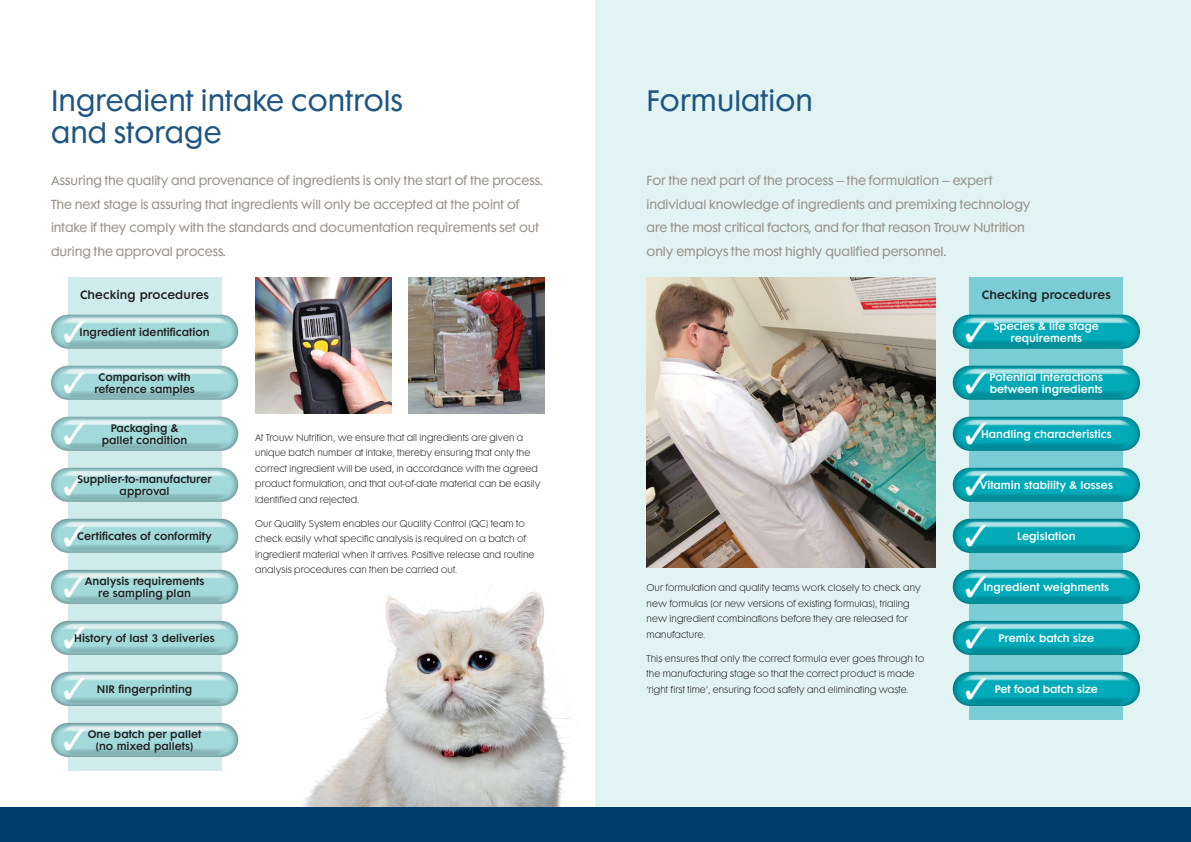
<style>
.page{position:relative;width:1191px;height:842px;background:#fff}
.page>*{position:absolute;margin:0;border:0;box-sizing:border-box;transform-origin:0 0}
.Headline_27_auto_Med{font:27px/32.4px "Futura Maxi Std";letter-spacing:.005em;color:#1f5581}
.Feature_Body_Copy_12{font:12px/23.5px "Futura Maxi Std";letter-spacing:-.005em;color:#989189}
.X-Head_10_15_5_Demi{font:600 11px "Futura Maxi Std";letter-spacing:.01em;color:#231f20}
.t1{font:600 10px/12px "Futura Maxi Std";color:#231f20;text-align:center}
.t2{font:600 10px/12px "Futura Maxi Std";color:#fff;text-align:center}
.Body_Copy_9_15_5{font:300 9px/15.5px "Futura Maxi Std";letter-spacing:.01em;color:#231f20}
</style>
<div class="page">
<img style="left:282px;top:588px;width:308px;height:220px">
<div style="left:68px;top:278px;width:153px;height:493px;background:#cfebec"></div>
<div style="left:0;top:808px;width:595px;height:34px;background:#003d6a"></div>
<img style="left:408px;top:278px;width:136px;height:136px">
<img style="left:255px;top:278px;width:136px;height:136px">
<div style="left:50px;top:722px;width:189px;height:35px;background:#231f20;opacity:.7"></div>
<div style="left:50px;top:671px;width:189px;height:35px;background:#231f20;opacity:.7"></div>
<div style="left:50px;top:620px;width:189px;height:35px;background:#231f20;opacity:.7"></div>
<div style="left:50px;top:569px;width:189px;height:35px;background:#231f20;opacity:.7"></div>
<div style="left:50px;top:518px;width:189px;height:35px;background:#231f20;opacity:.7"></div>
<div style="left:50px;top:467px;width:189px;height:35px;background:#231f20;opacity:.7"></div>
<div style="left:50px;top:416px;width:189px;height:35px;background:#231f20;opacity:.7"></div>
<div style="left:50px;top:365px;width:189px;height:35px;background:#231f20;opacity:.7"></div>
<div style="left:50px;top:314px;width:189px;height:35px;background:#231f20;opacity:.7"></div>
<div style="left:595px;top:0;width:596px;height:808px;background:#e1f3f3"></div>
<img style="left:646px;top:278px;width:289px;height:289px">
<div style="left:969px;top:278px;width:154px;height:442px;background:#7bcdd5"></div>
<div style="left:595px;top:808px;width:596px;height:34px;background:#003d6a"></div>
<div style="left:952px;top:314px;width:189px;height:35px;background:#231f20;opacity:.7"></div>
<div style="left:952px;top:365px;width:189px;height:35px;background:#231f20;opacity:.7"></div>
<div style="left:952px;top:416px;width:189px;height:35px;background:#231f20;opacity:.7"></div>
<div style="left:952px;top:467px;width:189px;height:35px;background:#231f20;opacity:.7"></div>
<div style="left:952px;top:518px;width:189px;height:35px;background:#231f20;opacity:.7"></div>
<div style="left:952px;top:569px;width:189px;height:35px;background:#231f20;opacity:.7"></div>
<div style="left:952px;top:620px;width:189px;height:35px;background:#231f20;opacity:.7"></div>
<div style="left:952px;top:671px;width:189px;height:35px;background:#231f20;opacity:.7"></div>
<svg style="left:59px;top:726px;width:171px;height:28px;background:#a6d7d8"></svg>
<svg style="left:59px;top:675px;width:171px;height:28px;background:#a6d7d8"></svg>
<svg style="left:59px;top:623px;width:171px;height:29px;background:#a6d6d8"></svg>
<svg style="left:59px;top:572px;width:171px;height:29px;background:#a6d6d8"></svg>
<svg style="left:59px;top:521px;width:171px;height:29px;background:#a6d6d8"></svg>
<svg style="left:59px;top:470px;width:171px;height:29px;background:#a6d6d8"></svg>
<svg style="left:59px;top:419px;width:171px;height:29px;background:#a6d6d8"></svg>
<svg style="left:59px;top:368px;width:171px;height:29px;background:#a6d6d8"></svg>
<svg style="left:59px;top:317px;width:171px;height:29px;background:#a6d6d8"></svg>
<svg style="left:961px;top:317px;width:170px;height:29px;background:#1badb9"></svg>
<svg style="left:961px;top:368px;width:170px;height:29px;background:#1badb9"></svg>
<svg style="left:961px;top:419px;width:170px;height:29px;background:#1badb9"></svg>
<svg style="left:961px;top:470px;width:170px;height:29px;background:#1badb9"></svg>
<svg style="left:961px;top:521px;width:170px;height:29px;background:#1badb9"></svg>
<svg style="left:961px;top:572px;width:170px;height:29px;background:#1badb9"></svg>
<svg style="left:961px;top:623px;width:170px;height:29px;background:#1badb9"></svg>
<svg style="left:961px;top:675px;width:170px;height:28px;background:#1aadb9"></svg>
<p class="Headline_27_auto_Med" style="left:51px;top:84px;width:353px">Ingredient intake controls and storage</p>
<p class="Feature_Body_Copy_12" style="left:51px;top:169px;width:493px">Assuring the quality and provenance of ingredients is only the start of the process.<br>The next stage is assuring that ingredients will only be accepted at the point of intake if they comply with the standards and documentation requirements set out during the approval process.</p>
<p class="X-Head_10_15_5_Demi" style="left:80px;top:288px;width:131px">Checking procedures</p>
<p class="t1" style="left:79px;top:326px;width:132px">Ingredient identification</p>
<p class="t1" style="left:94px;top:371px;width:102px">Comparison with reference samples</p>
<p class="t1" style="left:102px;top:422px;width:87px">Packaging &amp; pallet condition</p>
<p class="t1" style="left:77px;top:473px;width:136px">Supplier-to-manufacturer approval</p>
<p class="t1" style="left:77px;top:530px;width:136px">Certificates of conformity</p>
<p class="t1" style="left:85px;top:575px;width:121px">Analysis requirements re sampling plan</p>
<p class="t1" style="left:74px;top:632px;width:142px">History of last 3 deliveries</p>
<p class="t1" style="left:97px;top:683px;width:97px">NIR fingerprinting</p>
<p class="t1" style="left:88px;top:728px;width:115px">One batch per pallet (no mixed pallets)</p>
<p class="Body_Copy_9_15_5" style="left:255px;top:430px;width:287px">At Trouw Nutrition, we ensure that all ingredients are given a unique batch number at intake, thereby ensuring that only the correct ingredient will be used, in accordance with the agreed product formulation, and that out-of-date material can be easily identified and rejected.</p>
<p class="Body_Copy_9_15_5" style="left:255px;top:516px;width:281px">Our Quality System enables our Quality Control (QC) team to check easily what specific analysis is required on a batch of ingredient material when it arrives. Positive release and routine analysis procedures can then be carried out.</p>
<p class="Headline_27_auto_Med" style="left:646px;top:84px;width:168px">Formulation</p>
<p class="Feature_Body_Copy_12" style="left:646px;top:169px;width:385px">For the next part of the process – the formulation – expert individual knowledge of ingredients and premixing technology are the most critical factors, and for that reason Trouw Nutrition only employs the most highly qualified personnel.</p>
<p class="X-Head_10_15_5_Demi" style="left:981px;top:288px;width:131px">Checking procedures</p>
<p class="t2" style="left:993px;top:320px;width:107px">Species &amp; life stage requirements</p>
<p class="t2" style="left:989px;top:371px;width:115px;text-align:left">Potential interactions between ingredients</p>
<p class="t2" style="left:981px;top:428px;width:132px">Handling characteristics</p>
<p class="t2" style="left:979px;top:479px;width:135px">Vitamin stability &amp; losses</p>
<p class="Body_Copy_9_15_5" style="left:646px;top:580px;width:276px">Our formulation and quality teams work closely to check any new formulas (or new versions of existing formulas), trialing new ingredient combinations before they are released for manufacture.</p>
<p class="Body_Copy_9_15_5" style="left:646px;top:650px;width:279px">This ensures that only the correct formula ever goes through to the manufacturing stage so that the correct product is made ‘right first time’, ensuring food safety and eliminating waste.</p>
<p class="t2" style="left:1017px;top:530px;width:60px">Legislation</p>
<p class="t2" style="left:983px;top:581px;width:127px">Ingredient weighments</p>
<p class="t2" style="left:998px;top:632px;width:102px">Premix batch size   </p>
<p class="t2" style="left:994px;top:683px;width:105px">Pet food batch size</p>
</div>
